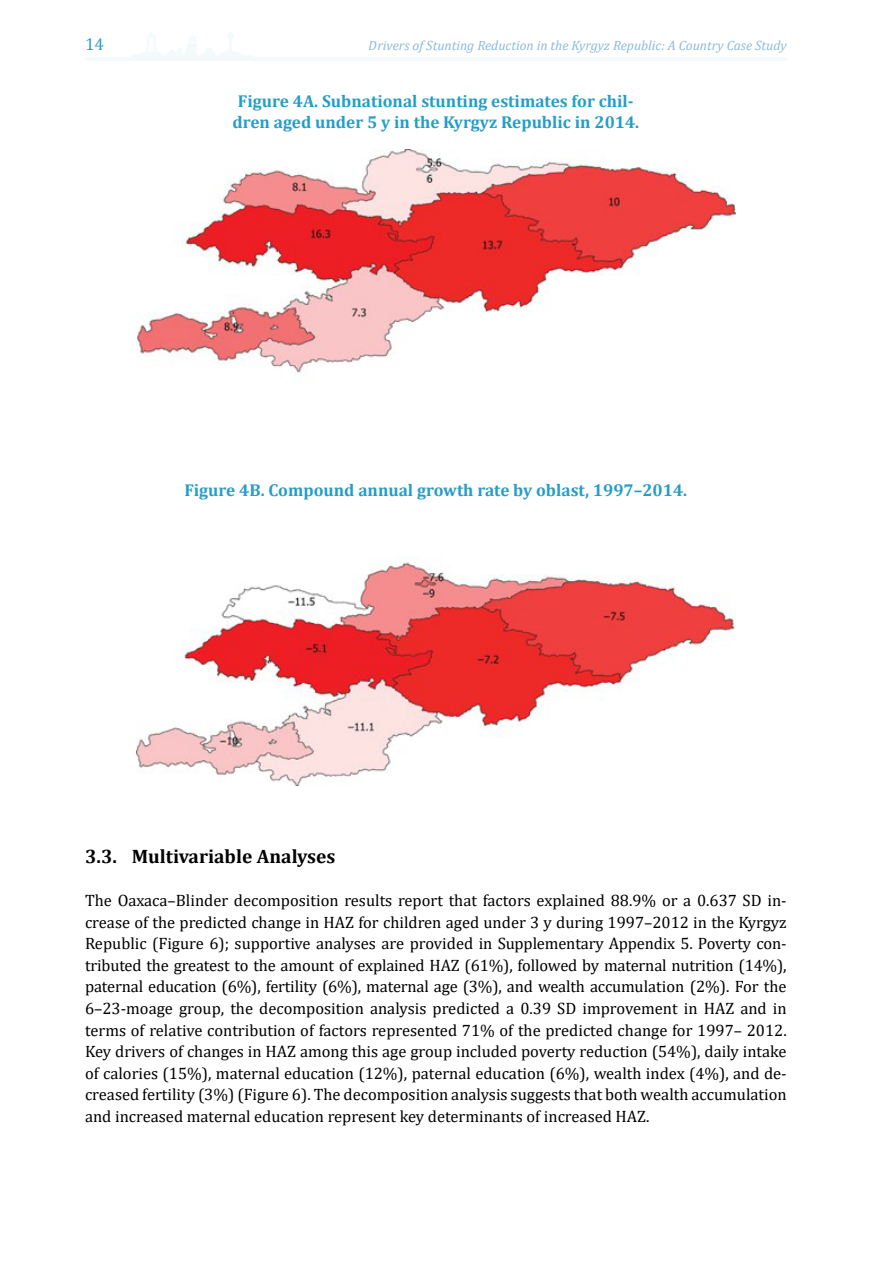
<style>
.page{position:relative;width:893px;height:1263px;background:#fff}
.page>*{position:absolute;margin:0;border:0;box-sizing:border-box;transform-origin:0 0}
.t1{font:700 19.5px "Cambria";color:#000}
.t2{font:700 17.25px/21.6px "Cambria";color:#259dc7;text-align:center}
.t3{font:17.25px "Cambria";color:#269dc6}
.t4{font:16.5px/21.6px "Cambria";color:#000;text-align:justify}
.t5{font:italic 13.5px "Cambria";color:#70a8d2}
</style>
<div class="page">
<svg style="left:132px;top:32px;width:122px;height:25px"></svg>
<hr style="left:85px;top:57px;width:702px;height:3px;background:#f4fafc">
<img style="left:136px;top:150px;width:600px;height:223px">
<img style="left:136px;top:562px;width:600px;height:223px">
<div style="left:131px;top:154px;width:47px;height:39px;background:#fff"></div>
<div style="left:138px;top:582px;width:48px;height:39px;background:#fff"></div>
<p class="t3" style="left:85px;top:34px;width:21px">14</p>
<p class="t5" style="left:369px;top:35px;width:419px">Drivers of Stunting Reduction in the Kyrgyz Republic: A Country Case Study</p>
<p class="t2" style="left:232px;top:89px;width:408px">Figure 4A. Subnational stunting estimates for chil&shy;dren aged under 5 y in the Kyrgyz Republic in 2014.</p>
<p class="t2" style="left:184px;top:478px;width:504px">Figure 4B. Compound annual growth rate by oblast, 1997–2014.</p>
<p class="t1" style="left:85px;top:842px;width:252px">3.3. Multivariable Analyses</p>
<p class="t4" style="left:85px;top:889px;width:703px">The Oaxaca–Blinder decomposition results report that factors explained 88.9% or a 0.637 SD in&shy;crease of the predicted change in HAZ for children aged under 3 y during 1997–2012 in the Kyrgyz Republic (Figure 6); supportive analyses are provided in Supplementary Appendix 5. Poverty con&shy;tributed the greatest to the amount of explained HAZ (61%), followed by maternal nutrition (14%), paternal education (6%), fertility (6%), maternal age (3%), and wealth accumulation (2%). For the 6–23-moage group, the decomposition analysis predicted a 0.39 SD improvement in HAZ and in terms of relative contribution of factors represented 71% of the predicted change for 1997– 2012.<br>Key drivers of changes in HAZ among this age group included poverty reduction (54%), daily intake of calories (15%), maternal education (12%), paternal education (6%), wealth index (4%), and de&shy;creased fertility (3%) (Figure 6). The decomposition analysis suggests that both wealth accumulation and increased maternal education represent key determinants of increased HAZ.</p>
</div>
